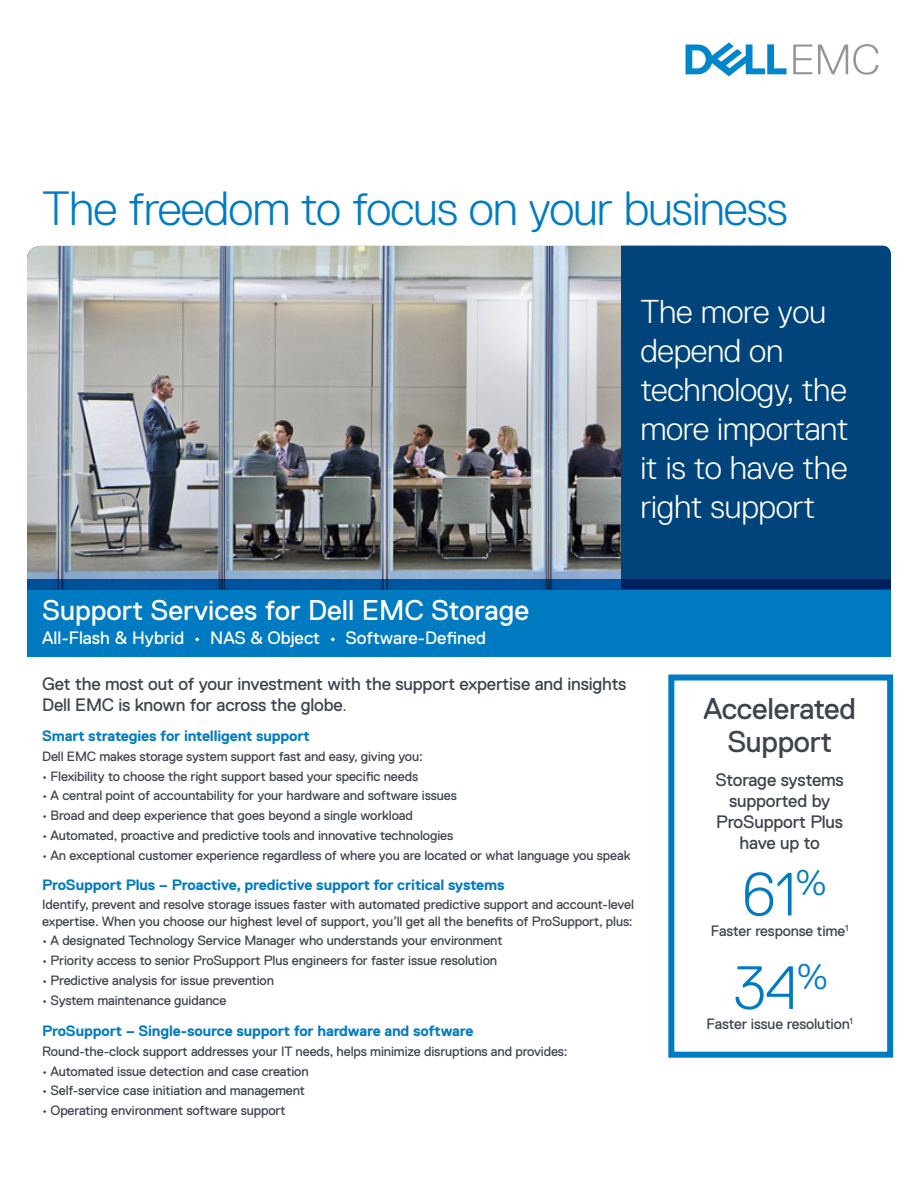
<style>
.page{position:relative;width:918px;height:1188px;background:#fff}
.page>*{position:absolute;margin:0;border:0;box-sizing:border-box;transform-origin:0 0}
.Intro{font:300 61.05px "Dell Replica";color:#007bc2}
.Cover_-Solutions{font:300 48px "Dell Replica";letter-spacing:-.02em;color:#007bc2}
.At_a_Glance{font:300 33px/39px "Dell Replica";letter-spacing:-.01em;color:#fff}
.Intro-2{font:30px/33px "Dell Replica";letter-spacing:-.01em;color:#3e444f;text-align:center}
.Cover_subtitle{font:28.5px "Dell Replica";color:#fff}
.Intro-3{font:18px/21px "Dell Replica";letter-spacing:-.01em;color:#3e444f}
.Cover_subtitle-2{font:18px "Dell Replica";color:#fff}
.Intro-4{font:700 15px "Dell Replica";letter-spacing:-.01em;color:#007bc2}
.Intro-5{font:15px "Dell Replica";letter-spacing:-.01em;color:#3e444f}
.Intro-6{font:13.5px/16.5px "Dell Replica";letter-spacing:-.01em;color:#3e444f}
.s1{font-size:13.5px}
</style>
<div class="page">
<div style="left:668px;top:675px;width:225px;height:383px;border:6px solid #007bc2"></div>
<img style="left:27px;top:246px;width:594px;height:333px">
<div style="left:621px;top:246px;width:270px;height:333px;background:#00447b"></div>
<div style="left:27px;top:579px;width:864px;height:78px;background:#007bc2"></div>
<svg style="left:793px;top:44px;width:85px;height:31px"></svg>
<svg style="left:686px;top:42px;width:101px;height:34px"></svg>
<p class="Cover_-Solutions" style="left:42px;top:182px;width:747px">The freedom to focus on your business</p>
<p class="Cover_subtitle" style="left:42px;top:594px;width:489px">Support Services for Dell EMC Storage</p>
<p class="Cover_subtitle-2" style="left:42px;top:628px;width:445px">All-Flash &amp; Hybrid • NAS &amp; Object • Software-Defined</p>
<p class="At_a_Glance" style="left:640px;top:292px;width:210px">The more you depend on technology, the more important it is to have the right support</p>
<p class="Intro-3" style="left:42px;top:673px;width:586px">Get the most out of your investment with the support expertise and insights<br>Dell EMC is known for across the globe<span class="s1">.</span></p>
<p class="Intro-4" style="left:42px;top:728px;width:269px">Smart strategies for intelligent support</p>
<p class="Intro-6" style="left:42px;top:748px;width:382px">Dell EMC makes storage system support fast and easy, giving you:</p>
<p class="Intro-6" style="left:42px;top:768px;width:378px">• Flexibility to choose the right support based your specific needs</p>
<p class="Intro-6" style="left:42px;top:787px;width:416px">• A central point of accountability for your hardware and software issues</p>
<p class="Intro-6" style="left:42px;top:807px;width:372px">• Broad and deep experience that goes beyond a single workload</p>
<p class="Intro-6" style="left:42px;top:827px;width:413px">• Automated, proactive and predictive tools and innovative technologies</p>
<p class="Intro-6" style="left:42px;top:847px;width:590px">• An exceptional customer experience regardless of where you are located or what language you speak</p>
<p class="Intro-4" style="left:42px;top:876px;width:464px">ProSupport Plus – Proactive, predictive support for critical systems</p>
<p class="Intro-6" style="left:42px;top:896px;width:593px">Identify, prevent and resolve storage issues faster with automated predictive support and account-level expertise. When you choose our highest level of support, you’ll get all the benefits of ProSupport, plus:</p>
<p class="Intro-6" style="left:42px;top:933px;width:462px">• A designated Technology Service Manager who understands your environment</p>
<p class="Intro-6" style="left:42px;top:952px;width:457px">• Priority access to senior ProSupport Plus engineers for faster issue resolution</p>
<p class="Intro-6" style="left:42px;top:972px;width:233px">• Predictive analysis for issue prevention</p>
<p class="Intro-6" style="left:42px;top:992px;width:186px">• System maintenance guidance</p>
<p class="Intro-4" style="left:42px;top:1023px;width:433px">ProSupport – Single-source support for hardware and software</p>
<p class="Intro-6" style="left:42px;top:1043px;width:527px">Round-the-clock support addresses your IT needs, helps minimize disruptions and provides:</p>
<p class="Intro-6" style="left:42px;top:1063px;width:268px">• Automated issue detection and case creation</p>
<p class="Intro-6" style="left:42px;top:1083px;width:264px">• Self-service case initiation and management</p>
<p class="Intro-6" style="left:42px;top:1102px;width:245px">• Operating environment software support</p>
<p class="Intro-2" style="left:703px;top:692px;width:154px">Accelerated<br>Support</p>
<p class="Intro-3" style="left:716px;top:770px;width:130px;text-align:center">Storage systems supported by<br>ProSupport Plus have up to</p>
<p class="Intro" style="left:742px;top:861px;width:86px">61<sup>%</sup></p>
<p class="Intro-5" style="left:711px;top:923px;width:139px">Faster response time<sup>1</sup></p>
<p class="Intro" style="left:734px;top:954px;width:96px">34<sup>%</sup></p>
<p class="Intro-5" style="left:707px;top:1016px;width:148px">Faster issue resolution<sup>1</sup></p>
</div>
